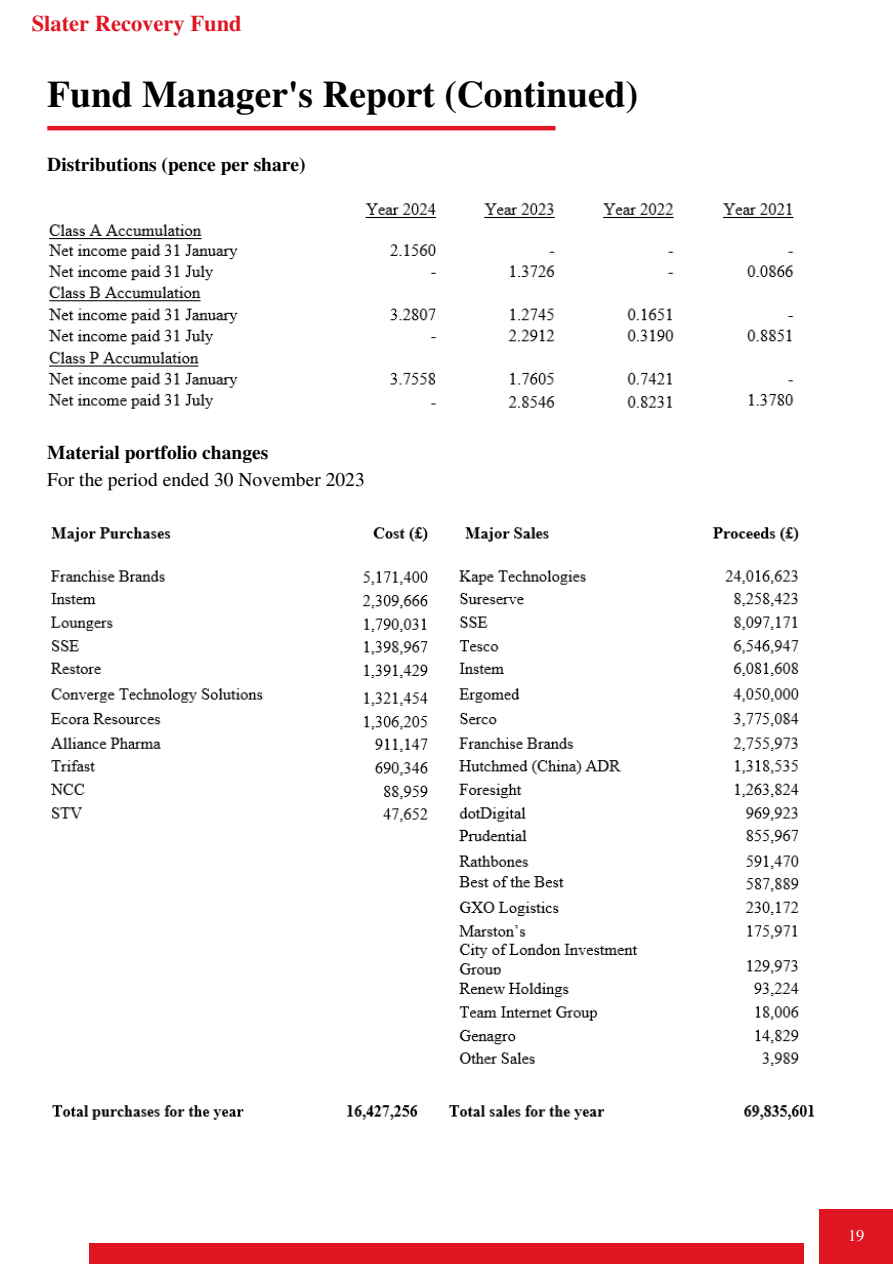
<style>
.page{position:relative;width:893px;height:1264px;background:#fff}
.page>*{position:absolute;margin:0;border:0;box-sizing:border-box;transform-origin:0 0}
.t1{font:700 37.5px "Te X Gyre Termes";color:#000}
.t2{font:700 22.5px "Te X Gyre Termes";color:#e01522}
.t3{font:700 19.5px "Te X Gyre Termes";color:#000}
.t4{font:19.5px "Te X Gyre Termes";color:#000}
.t5{font:16.5px "Te X Gyre Termes";color:#fff}
</style>
<div class="page">
<hr style="left:47px;top:126px;width:508px;height:4px;background:#e01522">
<div style="left:89px;top:1243px;width:715px;height:20px;background:#e01522"></div>
<div style="left:819px;top:1209px;width:73px;height:54px;background:#e01522"></div>
<img style="left:48px;top:203px;width:746px;height:206px">
<img style="left:50px;top:527px;width:749px;height:539px">
<img style="left:52px;top:1105px;width:762px;height:15px">
<p class="t2" style="left:32px;top:6px;width:211px">Slater Recovery Fund</p>
<h1 class="t1" style="left:47px;top:65px;width:592px">Fund Manager's Report (Continued)</h1>
<p class="t3" style="left:47px;top:149px;width:260px">Distributions (pence per share)</p>
<p class="t3" style="left:47px;top:437px;width:222px">Material portfolio changes</p>
<p class="t4" style="left:47px;top:465px;width:319px">For the period ended 30 November 2023</p>
<p class="t5" style="left:847px;top:1223px;width:18px">19</p>
</div>
